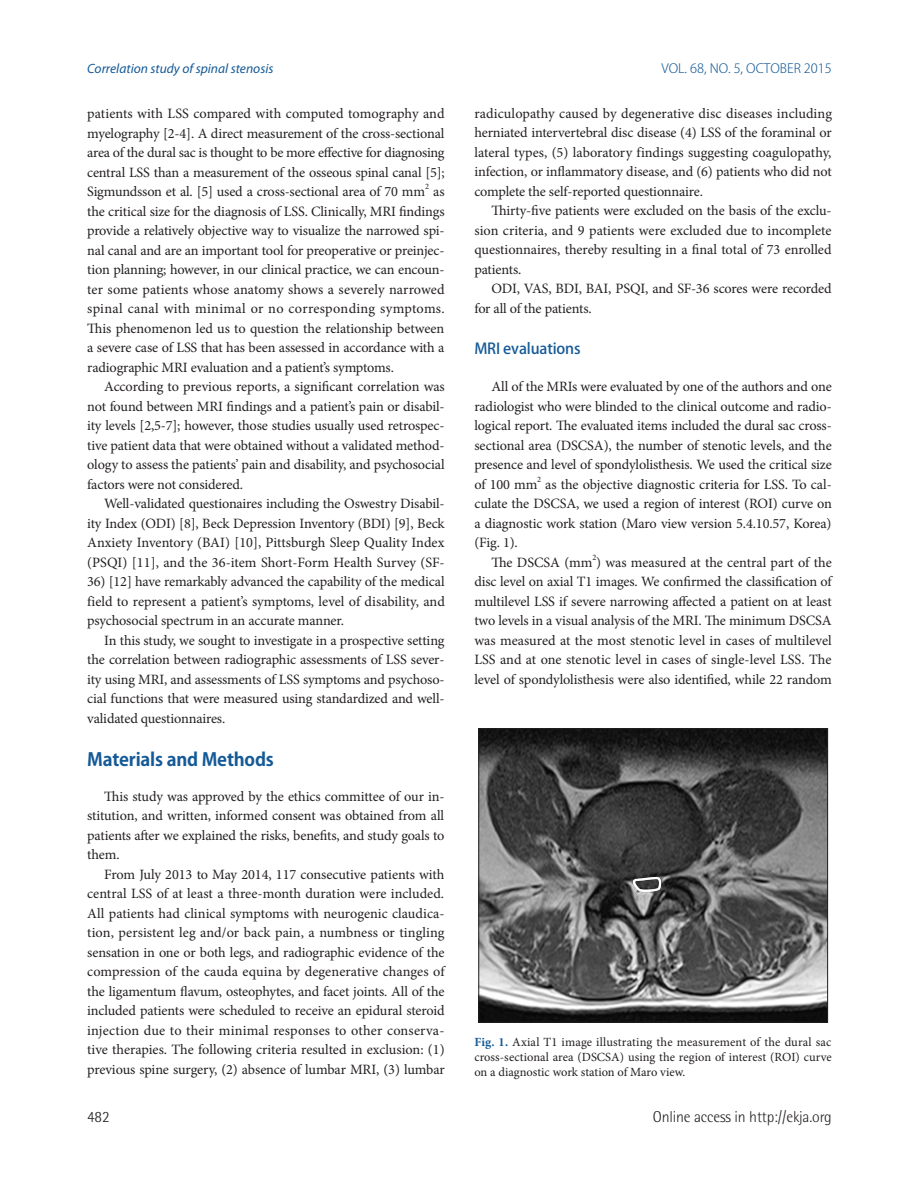
<style>
.page{position:relative;width:919px;height:1191px;background:#fff}
.page>*{position:absolute;margin:0;border:0;box-sizing:border-box;transform-origin:0 0}
.t1{font:700 18px "Koz Go Pro";letter-spacing:-.01em;color:#155a97}
.t2{font:300 15.75px "Rotis Semi Sans Std";letter-spacing:-.01em;color:#231f20}
.t3{font:500 15px "Koz Go Pro";letter-spacing:-.01em;color:#155a97}
.t4{font:14.25px/19.5px "Minion Pro";letter-spacing:-.01em;color:#231f20;text-align:justify}
.t5{font:italic 13.5px "Myriad Pro";color:#155a97}
.t6{font:300 12.75px "Koz Go Pro";color:#155a97}
.t7{font:12.45px/15px "Minion Pro";letter-spacing:-.005em;color:#231f20;text-align:justify}
.t8{font:8.25px "Minion Pro";color:#231f20}
.s1{font-weight:700;color:#155a97}
</style>
<div class="page">
<img style="left:480px;top:730px;width:345px;height:290px">
<div style="left:478px;top:728px;width:349px;height:294px;border:1px solid #231f20"></div>
<svg style="left:631px;top:876px;width:31px;height:17px"></svg>
<p class="t5" style="left:87px;top:60px;width:188px">Correlation study of spinal stenosis</p>
<p class="t6" style="left:661px;top:60px;width:172px">VOL. 68, NO. 5, OCTOBER 2015</p>
<p class="t4" style="left:87px;top:104px;width:359px">patients with LSS compared with computed tomography and myelography [2-4]. A direct measurement of the cross-sectional area of the dural sac is thought to be more effective for diagnosing central LSS than a measurement of the osseous spinal canal [5]; Sigmundsson et al. [5] used a cross-sectional area of 70 mm</p>
<p class="t4" style="left:474px;top:104px;width:359px">radiculopathy caused by degenerative disc diseases including herniated intervertebral disc disease (4) LSS of the foraminal or lateral types, (5) laboratory findings suggesting coagulopathy, infection, or inflammatory disease, and (6) patients who did not complete the self-reported questionnaire.</p>
<p class="t4" style="left:474px;top:201px;width:359px;text-indent:17px">Thirty-five patients were excluded on the basis of the exclu&shy;sion criteria, and 9 patients were excluded due to incomplete questionnaires, thereby resulting in a final total of 73 enrolled patients.</p>
<p class="t4" style="left:474px;top:279px;width:359px;text-indent:17px">ODI, VAS, BDI, BAI, PSQI, and SF-36 scores were recorded for all of the patients.</p>
<p class="t3" style="left:474px;top:338px;width:108px">MRI evaluations</p>
<p class="t4" style="left:474px;top:377px;width:359px;text-indent:17px">All of the MRIs were evaluated by one of the authors and one radiologist who were blinded to the clinical outcome and radio&shy;logical report. The evaluated items included the dural sac cross&shy;sectional area (DSCSA), the number of stenotic levels, and the presence and level of spondylolisthesis. We used the critical size of 100 mm</p>
<p class="t8" style="left:425px;top:181px;width:5px">2</p>
<p class="t4" style="left:87px;top:182px;width:359px;text-indent:346px">as the critical size for the diagnosis of LSS. Clinically, MRI findings provide a relatively objective way to visualize the narrowed spi&shy;nal canal and are an important tool for preoperative or preinjec&shy;tion planning; however, in our clinical practice, we can encoun&shy;ter some patients whose anatomy shows a severely narrowed spinal canal with minimal or no corresponding symptoms.<br>This phenomenon led us to question the relationship between a severe case of LSS that has been assessed in accordance with a radiographic MRI evaluation and a patient’s symptoms.</p>
<p class="t4" style="left:87px;top:377px;width:359px;text-indent:17px">According to previous reports, a significant correlation was not found between MRI findings and a patient’s pain or disabil&shy;ity levels [2,5-7]; however, those studies usually used retrospec&shy;tive patient data that were obtained without a validated method&shy;ology to assess the patients’ pain and disability, and psychosocial factors were not considered.</p>
<p class="t4" style="left:87px;top:494px;width:359px;text-indent:17px">Well-validated questionaires including the Oswestry Disabil&shy;ity Index (ODI) [8], Beck Depression Inventory (BDI) [9], Beck Anxiety Inventory (BAI) [10], Pittsburgh Sleep Quality Index (PSQI) [11], and the 36-item Short-Form Health Survey (SF-</p>
<p class="t4" style="left:87px;top:572px;width:359px">36) [12] have remarkably advanced the capability of the medical field to represent a patient’s symptoms, level of disability, and psychosocial spectrum in an accurate manner.</p>
<p class="t4" style="left:87px;top:630px;width:359px;text-indent:17px">In this study, we sought to investigate in a prospective setting the correlation between radiographic assessments of LSS sever&shy;ity using MRI, and assessments of LSS symptoms and psychoso&shy;cial functions that were measured using standardized and well&shy;validated questionnaires.</p>
<p class="t1" style="left:87px;top:747px;width:188px">Materials and Methods</p>
<p class="t4" style="left:87px;top:786px;width:359px;text-indent:17px">This study was approved by the ethics committee of our in&shy;stitution, and written, informed consent was obtained from all patients after we explained the risks, benefits, and study goals to them.</p>
<p class="t4" style="left:87px;top:864px;width:359px;text-indent:17px">From July 2013 to May 2014, 117 consecutive patients with central LSS of at least a three-month duration were included.<br>All patients had clinical symptoms with neurogenic claudica&shy;tion, persistent leg and/or back pain, a numbness or tingling sensation in one or both legs, and radiographic evidence of the compression of the cauda equina by degenerative changes of the ligamentum flavum, osteophytes, and facet joints. All of the included patients were scheduled to receive an epidural steroid injection due to their minimal responses to other conserva&shy;tive therapies. The following criteria resulted in exclusion: (1) previous spine surgery, (2) absence of lumbar MRI, (3) lumbar</p>
<p class="t8" style="left:537px;top:474px;width:5px">2</p>
<p class="t4" style="left:474px;top:474px;width:359px;text-indent:71px">as the objective diagnostic criteria for LSS. To cal&shy;culate the DSCSA, we used a region of interest (ROI) curve on a diagnostic work station (Maro view version 5.4.10.57, Korea) (Fig. 1).</p>
<p class="t4" style="left:491px;top:552px;width:342px">The DSCSA (mm ) was measured at the central part of the</p>
<p class="t8" style="left:592px;top:552px;width:5px">2</p>
<p class="t4" style="left:474px;top:572px;width:359px">disc level on axial T1 images. We confirmed the classification of multilevel LSS if severe narrowing affected a patient on at least two levels in a visual analysis of the MRI. The minimum DSCSA was measured at the most stenotic level in cases of multilevel LSS and at one stenotic level in cases of single-level LSS. The level of spondylolisthesis were also identified, while 22 random</p>
<p class="t7" style="left:474px;top:1034px;width:359px"><span class="s1">Fig. 1.</span> Axial T1 image illustrating the measurement of the dural sac cross-sectional area (DSCSA) using the region of interest (ROI) curve on a diagnostic work station of Maro view.</p>
<p class="t2" style="left:87px;top:1107px;width:24px">482</p>
<p class="t2" style="left:652px;top:1107px;width:180px">Online access in http://ekja.org</p>
</div>
